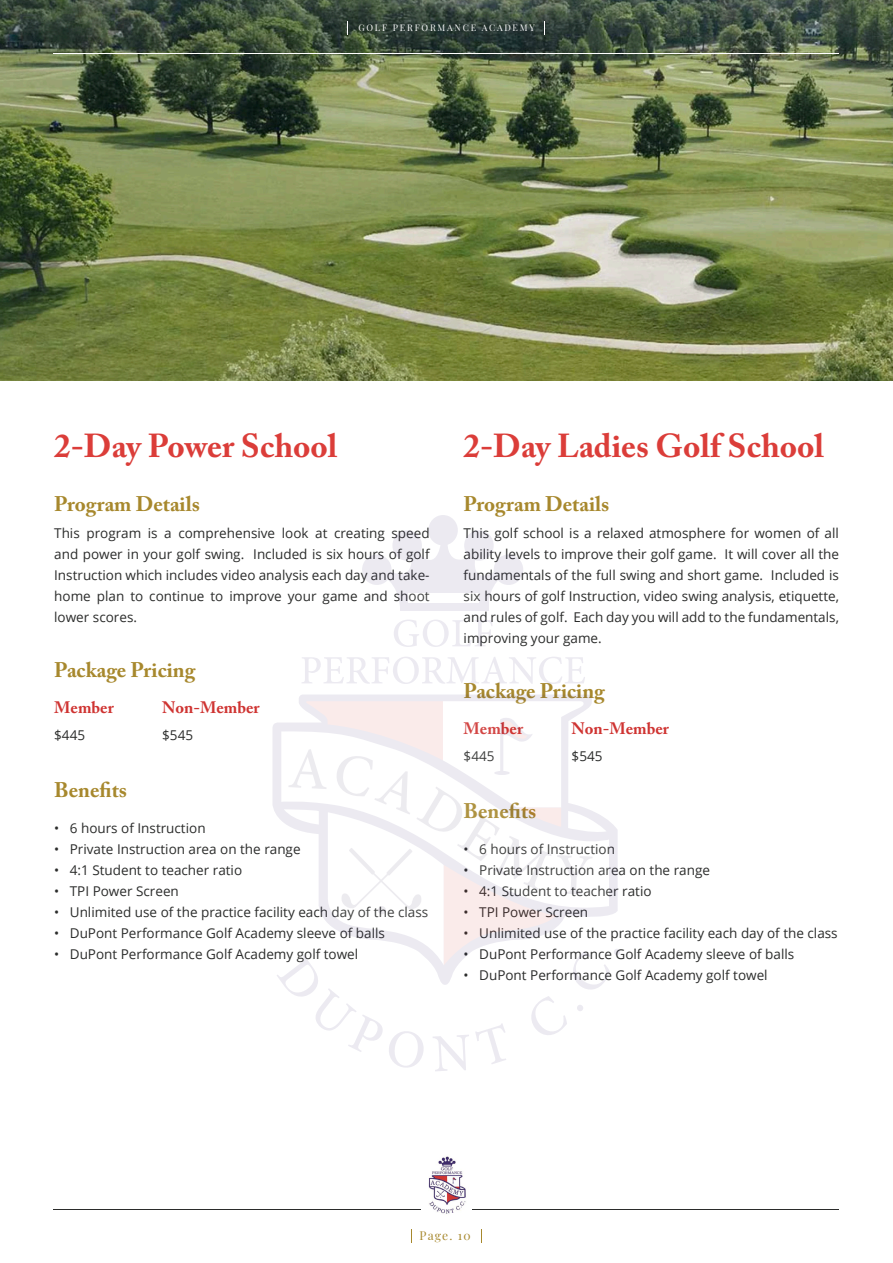
<style>
.page{position:relative;width:893px;height:1263px;background:#fff}
.page>*{position:absolute;margin:0;border:0;box-sizing:border-box;transform-origin:0 0}
.t1{font:700 33px "Adobe Caslon Pro";color:#db3d39}
.t2{font:700 21px "Adobe Caslon Pro";color:#a7882d}
.t3{font:700 16.5px "Adobe Caslon Pro";color:#cf3432}
.t4{font:13.5px/21px "Open Sans";color:#2b2c2b;text-align:justify}
.t5{font:12px "Playfair Display";letter-spacing:.095em;color:#a7882d}
.t6{font:9px "Playfair Display";letter-spacing:.2em;color:#fff}
</style>
<div class="page">
<img style="left:0;top:0;width:893px;height:380px">
<svg style="left:347px;top:21px;width:1px;height:14px"></svg>
<svg style="left:544px;top:21px;width:1px;height:14px"></svg>
<svg style="left:481px;top:1229px;width:1px;height:14px"></svg>
<hr style="left:54px;top:1209px;width:785px;height:1px;background:#2b2c2b">
<img style="left:421px;top:1156px;width:51px;height:58px">
<hr style="left:54px;top:53px;width:785px;height:1px;background:#fff">
<div style="left:392px;top:530px;width:30px;height:31px;background:#eceaf1;border-radius:50%"></div>
<div style="left:428px;top:515px;width:30px;height:30px;background:#eceaf1;border-radius:50%"></div>
<div style="left:362px;top:554px;width:30px;height:31px;background:#eceaf1;border-radius:50%"></div>
<div style="left:464px;top:530px;width:30px;height:31px;background:#eceaf1;border-radius:50%"></div>
<div style="left:494px;top:554px;width:29px;height:31px;background:#eceaf1;border-radius:50%"></div>
<svg style="left:387px;top:544px;width:112px;height:66px"></svg>
<div style="left:408px;top:593px;width:71px;height:10px;background:#fff"></div>
<svg style="left:272px;top:695px;width:320px;height:118px;fill:#eceaf1"></svg>
<svg style="left:394px;top:620px;width:98px;height:27px"></svg>
<svg style="left:302px;top:657px;width:283px;height:27px"></svg>
<svg style="left:276px;top:701px;width:344px;height:370px"></svg>
<p class="t6" style="left:358px;top:20px;width:178px">GOLF PERFORMANCE ACADEMY</p>
<h1 class="t1" style="left:54px;top:426px;width:285px">2-Day Power School</h1>
<h2 class="t2" style="left:54px;top:491px;width:147px">Program Details</h2>
<p class="t4" style="left:54px;top:522px;width:377px">This program is a comprehensive look at creating speed and power in your golf swing. Included is six hours of golf Instruction which includes video analysis each day and take&shy;home plan to continue to improve your game and shoot lower scores.</p>
<h2 class="t2" style="left:54px;top:658px;width:143px">Package Pricing</h2>
<p class="t3" style="left:54px;top:698px;width:61px">Member</p>
<p class="t3" style="left:162px;top:698px;width:99px">Non-Member</p>
<p class="t4" style="left:54px;top:725px;width:32px">$445</p>
<p class="t4" style="left:162px;top:725px;width:32px">$545</p>
<h2 class="t2" style="left:54px;top:778px;width:74px">Benefits</h2>
<p class="t4" style="left:54px;top:818px;width:153px">• 6 hours of Instruction</p>
<p class="t4" style="left:54px;top:839px;width:248px">• Private Instruction area on the range</p>
<p class="t4" style="left:54px;top:860px;width:189px">• 4:1 Student to teacher ratio</p>
<p class="t4" style="left:54px;top:881px;width:126px">• TPI Power Screen</p>
<p class="t4" style="left:54px;top:902px;width:376px">• Unlimited use of the practice facility each day of the class</p>
<p class="t4" style="left:54px;top:923px;width:332px">• DuPont Performance Golf Academy sleeve of balls</p>
<p class="t4" style="left:54px;top:944px;width:306px">• DuPont Performance Golf Academy golf towel</p>
<h1 class="t1" style="left:464px;top:426px;width:362px">2-Day Ladies Golf School</h1>
<h2 class="t2" style="left:464px;top:491px;width:147px">Program Details</h2>
<p class="t4" style="left:464px;top:522px;width:377px">This golf school is a relaxed atmosphere for women of all ability levels to improve their golf game. It will cover all the fundamentals of the full swing and short game. Included is six hours of golf Instruction, video swing analysis, etiquette, and rules of golf. Each day you will add to the fundamentals, improving your game.</p>
<h2 class="t2" style="left:464px;top:679px;width:143px">Package Pricing</h2>
<p class="t3" style="left:464px;top:719px;width:61px">Member</p>
<p class="t3" style="left:572px;top:719px;width:99px">Non-Member</p>
<p class="t4" style="left:464px;top:746px;width:32px">$445</p>
<p class="t4" style="left:572px;top:746px;width:32px">$545</p>
<h2 class="t2" style="left:464px;top:799px;width:74px">Benefits</h2>
<p class="t4" style="left:464px;top:839px;width:153px">• 6 hours of Instruction</p>
<p class="t4" style="left:464px;top:860px;width:248px">• Private Instruction area on the range</p>
<p class="t4" style="left:464px;top:881px;width:189px">• 4:1 Student to teacher ratio</p>
<p class="t4" style="left:464px;top:902px;width:126px">• TPI Power Screen</p>
<p class="t4" style="left:464px;top:923px;width:376px">• Unlimited use of the practice facility each day of the class</p>
<p class="t4" style="left:464px;top:944px;width:332px">• DuPont Performance Golf Academy sleeve of balls</p>
<p class="t4" style="left:464px;top:965px;width:306px">• DuPont Performance Golf Academy golf towel</p>
<p class="t5" style="left:420px;top:1226px;width:53px">Page. 10</p>
</div>
